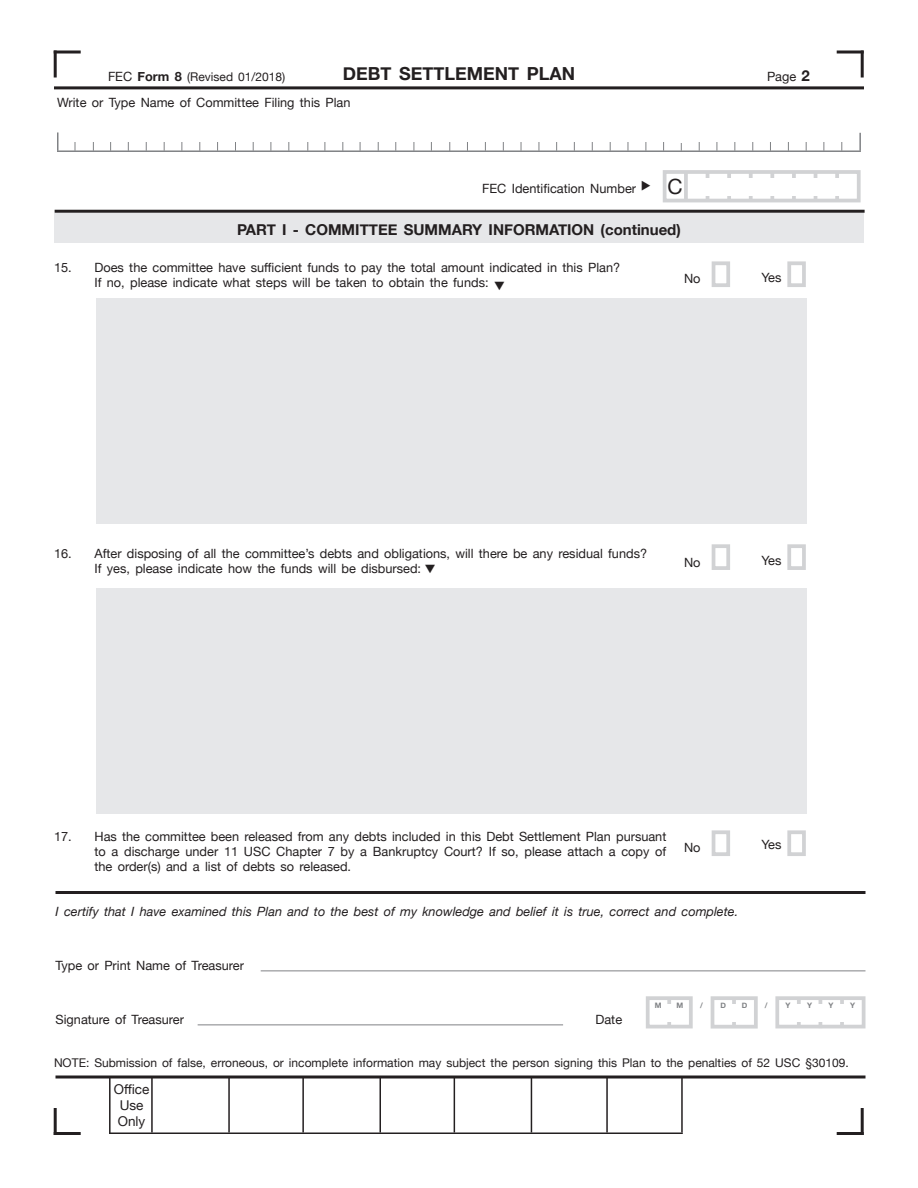
<style>
.page{position:relative;width:918px;height:1188px;background:#fff}
.page>*{position:absolute;margin:0;border:0;box-sizing:border-box;transform-origin:0 0}
.t1{font:21px "Helvetica Neue";color:#231f20}
.t2{font:700 18px "Helvetica Neue";color:#231f20}
.t3{font:700 15px "Helvetica Neue";color:#231f20}
.t4{font:13.5px "Helvetica Neue";color:#231f20}
.t5{font:12.75px/15.3px "Helvetica Neue";color:#231f20;text-align:justify}
.t6{font:italic 12.75px "Helvetica Neue";color:#231f20}
.t7{font:12px "Helvetica Neue";color:#231f20}
.t8{font:700 7.5px "Helvetica Neue";color:#808285}
.s1{font-size:12.75px}
.s2{font-weight:700;font-size:12.75px}
.s3{font-weight:700;font-size:15px}
</style>
<div class="page">
<hr style="left:54px;top:1108px;width:3px;height:27px;background:#231f20">
<hr style="left:54px;top:1132px;width:27px;height:3px;background:#231f20">
<hr style="left:837px;top:1132px;width:27px;height:3px;background:#231f20">
<hr style="left:861px;top:1108px;width:3px;height:27px;background:#231f20">
<hr style="left:54px;top:51px;width:3px;height:27px;background:#231f20">
<hr style="left:54px;top:51px;width:27px;height:3px;background:#231f20">
<hr style="left:861px;top:51px;width:3px;height:27px;background:#231f20">
<hr style="left:837px;top:51px;width:27px;height:3px;background:#231f20">
<div style="left:54px;top:213px;width:810px;height:30px;background:#e6e7e9"></div>
<hr style="left:54px;top:86px;width:810px;height:3px;background:#231f20">
<div style="left:775px;top:996px;width:91px;height:32px;border:4px solid #d1d2d4"></div>
<svg style="left:667px;top:1001px;width:4px;height:22px"></svg>
<hr style="left:732px;top:998px;width:4px;height:28px;background:#d1d2d4">
<div style="left:646px;top:996px;width:47px;height:32px;border:4px solid #d1d2d4"></div>
<div style="left:711px;top:996px;width:47px;height:33px;border:4px solid #d1d2d4"></div>
<hr style="left:819px;top:997px;width:3px;height:31px;background:#d1d2d4">
<hr style="left:840px;top:998px;width:4px;height:29px;background:#d1d2d4">
<hr style="left:797px;top:997px;width:4px;height:31px;background:#d1d2d4">
<div style="left:785px;top:1004px;width:75px;height:18px;background:#fff"></div>
<div style="left:719px;top:1004px;width:34px;height:18px;background:#fff"></div>
<div style="left:653px;top:1004px;width:34px;height:18px;background:#fff"></div>
<hr style="left:56px;top:1076px;width:810px;height:2px;background:#231f20">
<hr style="left:109px;top:1076px;width:2px;height:58px;background:#231f20">
<hr style="left:110px;top:1132px;width:573px;height:2px;background:#231f20">
<hr style="left:151px;top:1077px;width:2px;height:55px;background:#231f20">
<hr style="left:228px;top:1077px;width:2px;height:55px;background:#231f20">
<hr style="left:302px;top:1077px;width:2px;height:55px;background:#231f20">
<hr style="left:380px;top:1077px;width:1px;height:55px;background:#231f20">
<hr style="left:454px;top:1078px;width:1px;height:54px;background:#231f20">
<hr style="left:531px;top:1077px;width:1px;height:55px;background:#231f20">
<hr style="left:606px;top:1077px;width:2px;height:55px;background:#231f20">
<hr style="left:681px;top:1077px;width:2px;height:55px;background:#231f20">
<hr style="left:198px;top:1024px;width:365px;height:1px;background:#808285">
<hr style="left:56px;top:891px;width:810px;height:3px;background:#231f20">
<hr style="left:261px;top:970px;width:605px;height:1px;background:#808285">
<svg style="left:57px;top:132px;width:1px;height:18px"></svg>
<svg style="left:859px;top:133px;width:2px;height:17px"></svg>
<hr style="left:57px;top:150px;width:804px;height:2px;background:#808285">
<div style="left:712px;top:261px;width:18px;height:26px;border:4px solid #d1d2d4"></div>
<div style="left:712px;top:544px;width:18px;height:26px;border:4px solid #d1d2d4"></div>
<div style="left:712px;top:830px;width:18px;height:26px;border:4px solid #d1d2d4"></div>
<div style="left:787px;top:261px;width:19px;height:26px;border:4px solid #d1d2d4"></div>
<div style="left:787px;top:544px;width:19px;height:26px;border:4px solid #d1d2d4"></div>
<div style="left:787px;top:830px;width:19px;height:26px;border:4px solid #d1d2d4"></div>
<div style="left:663px;top:170px;width:198px;height:32px;border:4px solid #d1d2d4"></div>
<hr style="left:814px;top:172px;width:3px;height:28px;background:#d1d2d4">
<hr style="left:835px;top:172px;width:4px;height:28px;background:#d1d2d4">
<hr style="left:727px;top:171px;width:4px;height:29px;background:#d1d2d4">
<hr style="left:749px;top:171px;width:4px;height:29px;background:#d1d2d4">
<hr style="left:792px;top:171px;width:4px;height:29px;background:#d1d2d4">
<svg style="left:770px;top:171px;width:4px;height:29px"></svg>
<hr style="left:684px;top:172px;width:4px;height:29px;background:#d1d2d4">
<hr style="left:706px;top:172px;width:3px;height:29px;background:#d1d2d4">
<div style="left:694px;top:178px;width:159px;height:18px;background:#fff"></div>
<div style="left:96px;top:298px;width:711px;height:226px;background:#e6e7e9"></div>
<div style="left:96px;top:588px;width:711px;height:226px;background:#e6e7e9"></div>
<hr style="left:55px;top:210px;width:810px;height:3px;background:#231f20">
<p class="t7" style="left:108px;top:68px;width:179px"><span class="s1">FEC</span> <span class="s2">Form 8</span> (Revised 01/2018)</p>
<p class="t2" style="left:343px;top:60px;width:234px">DEBT SETTLEMENT PLAN</p>
<p class="t5" style="left:767px;top:69px;width:44px">Page <span class="s3">2</span></p>
<p class="t5" style="left:57px;top:96px;width:295px">Write or Type Name of Committee Filing this Plan</p>
<p class="t5" style="left:482px;top:181px;width:155px">FEC Identification Number</p>
<p class="t1" style="left:668px;top:172px;width:17px">C</p>
<p class="t3" style="left:237px;top:218px;width:445px">PART I - COMMITTEE SUMMARY INFORMATION (continued)</p>
<p class="t5" style="left:54px;top:261px;width:568px">15. Does the committee have sufficient funds to pay the total amount indicated in this Plan?</p>
<p class="t5" style="left:94px;top:276px;width:396px">If no, please indicate what steps will be taken to obtain the funds:</p>
<p class="t5" style="left:684px;top:271px;width:18px">No</p>
<p class="t5" style="left:761px;top:270px;width:22px">Yes</p>
<p class="t5" style="left:54px;top:547px;width:595px">16. After disposing of all the committee’s debts and obligations, will there be any residual funds?</p>
<p class="t5" style="left:94px;top:562px;width:328px">If yes, please indicate how the funds will be disbursed:</p>
<p class="t5" style="left:684px;top:556px;width:18px">No</p>
<p class="t5" style="left:761px;top:553px;width:22px">Yes</p>
<p class="t5" style="left:94px;top:829px;width:573px;text-indent:-40px">17. Has the committee been released from any debts included in this Debt Settlement Plan pursuant to a discharge under 11 USC Chapter 7 by a Bankruptcy Court? If so, please attach a copy of the order(s) and a list of debts so released.</p>
<p class="t5" style="left:684px;top:840px;width:18px">No</p>
<p class="t6" style="left:56px;top:902px;width:684px">I certify that I have examined this Plan and to the best of my knowledge and belief it is true, correct and complete.</p>
<p class="t5" style="left:56px;top:959px;width:190px">Type or Print Name of Treasurer</p>
<p class="t5" style="left:761px;top:838px;width:22px">Yes</p>
<p class="t5" style="left:56px;top:1013px;width:130px">Signature of Treasurer</p>
<p class="t5" style="left:596px;top:1013px;width:28px">Date</p>
<p class="t8" style="left:655px;top:1000px;width:8px">M</p>
<p class="t8" style="left:677px;top:1000px;width:8px">M</p>
<p class="t8" style="left:700px;top:1000px;width:4px">/</p>
<p class="t8" style="left:720px;top:1000px;width:7px">D</p>
<p class="t8" style="left:742px;top:1000px;width:7px">D</p>
<p class="t8" style="left:765px;top:1000px;width:4px">/</p>
<p class="t8" style="left:785px;top:1000px;width:7px">Y</p>
<p class="t8" style="left:807px;top:1000px;width:7px">Y</p>
<p class="t8" style="left:829px;top:1000px;width:7px">Y</p>
<p class="t8" style="left:850px;top:1000px;width:7px">Y</p>
<p class="t7" style="left:54px;top:1054px;width:796px">NOTE: Submission of false, erroneous, or incomplete information may subject the person signing this Plan to the penalties of 52 USC §30109.</p>
<p class="t4" style="left:114px;top:1079px;width:37px">Office</p>
<p class="t4" style="left:120px;top:1096px;width:25px">Use</p>
<p class="t4" style="left:118px;top:1112px;width:29px">Only</p>
</div>
